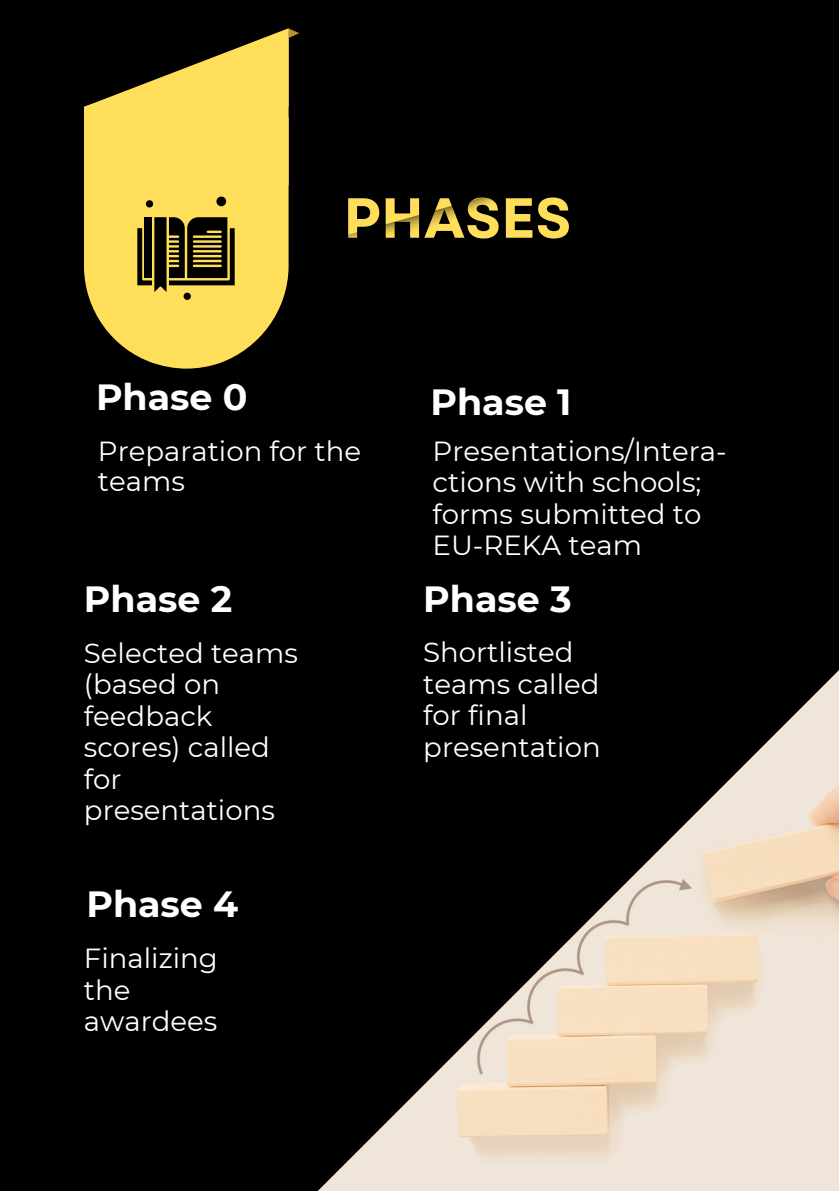
<style>
.page{position:relative;width:839px;height:1191px;background:#fff}
.page>*{position:absolute;margin:0;border:0;box-sizing:border-box;transform-origin:0 0}
.t1{font:700 56.4px "Garet";color:#ffde59}
.t2{font:700 36.4px "Montserrat";color:#fff}
.t3{font:27.6px/31.6px "Montserrat";color:#fff}
</style>
<div class="page">
<div style="left:0;top:0;width:838px;height:1191px;background:#000"></div>
<svg style="left:84px;top:185px;width:204px;height:184px"></svg>
<svg style="left:84px;top:28px;width:215px;height:157px"></svg>
<img style="left:318px;top:671px;width:520px;height:520px">
<svg style="left:318px;top:671px;width:270px;height:92px"></svg>
<div style="left:84px;top:146px;width:204px;height:204px;background:#ffde59;border-radius:50%"></div>
<svg style="left:110px;top:196px;width:153px;height:150px"></svg>
<p class="t1" style="left:343px;top:177px;width:229px">PHASES</p>
<p class="t2" style="left:96px;top:375px;width:153px">Phase 0</p>
<p class="t3" style="left:98px;top:435px;width:264px;line-height:30.8px">Preparation for the teams</p>
<p class="t2" style="left:84px;top:577px;width:150px">Phase 2</p>
<p class="t3" style="left:84px;top:637px;width:215px">Selected teams (based on feedback scores) called for presentations</p>
<p class="t2" style="left:86px;top:882px;width:153px">Phase 4</p>
<p class="t3" style="left:84px;top:942px;width:135px">Finalizing the awardees</p>
<p class="t2" style="left:430px;top:380px;width:143px">Phase 1</p>
<p class="t3" style="left:432px;top:435px;width:295px">Presentations/Intera&shy;ctions with schools; forms submitted to<br>EU-REKA team</p>
<p class="t2" style="left:423px;top:576px;width:150px">Phase 3</p>
<p class="t3" style="left:423px;top:636px;width:179px">Shortlisted teams called for final presentation</p>
</div>
